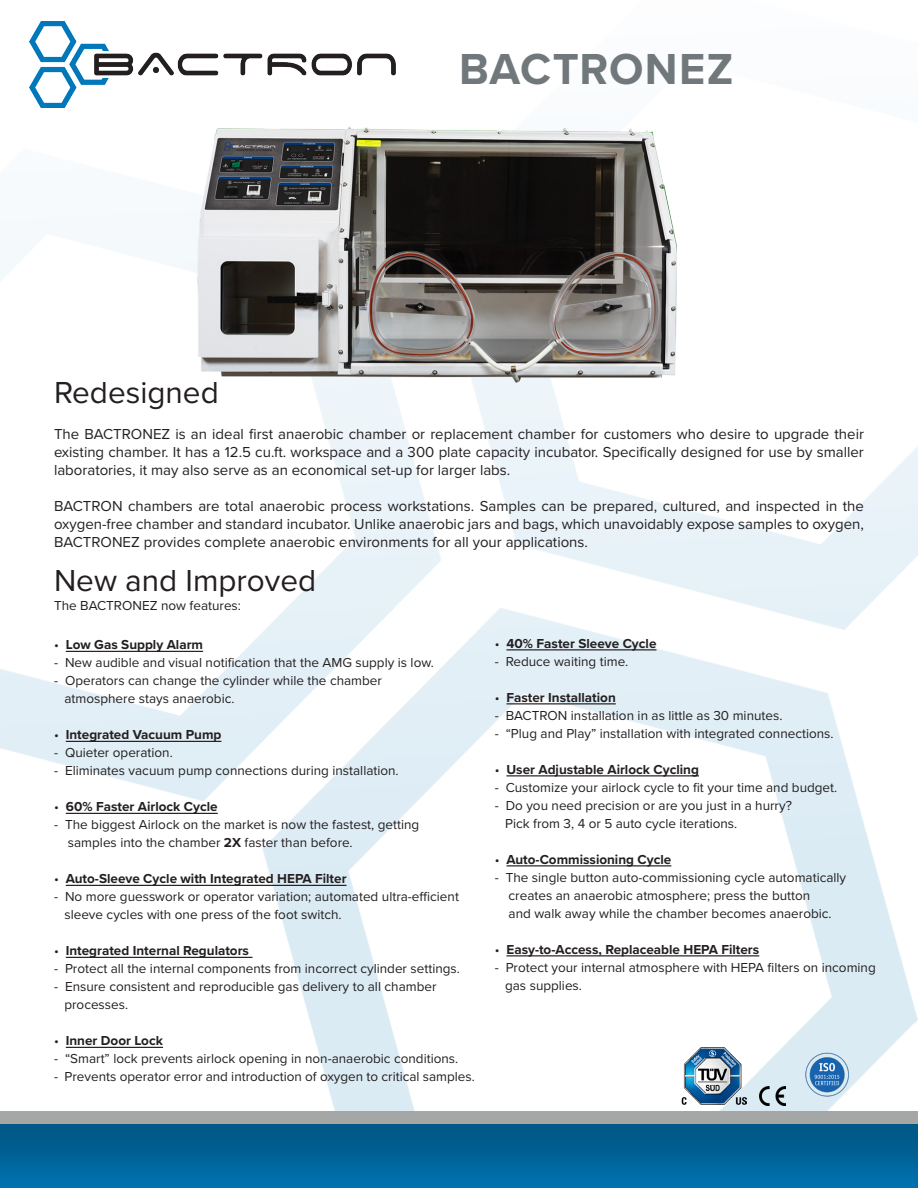
<style>
.page{position:relative;width:918px;height:1188px;background:#fff}
.page>*{position:absolute;margin:0;border:0;box-sizing:border-box;transform-origin:0 0}
.t1{font:700 45px "Proxima Nova";letter-spacing:.025em;color:#71787c}
.t2{font:31.5px "Proxima Nova";color:#231f20}
.t3{font:15px/18px "Proxima Nova";color:#231f20;text-align:justify}
.t4{font:13.5px "Proxima Nova";color:#231f20}
.t5{font:700 13.5px "Proxima Nova";color:#231f20}
.s1{font-weight:400}
.s2{font-weight:700}
</style>
<div class="page">
<img style="left:0;top:40px;width:918px;height:1071px">
<div style="left:0;top:1111px;width:918px;height:77px;background:#a7a6a5;opacity:.75"></div>
<img style="left:181px;top:88px;width:509px;height:331px">
<div style="left:0;top:1111px;width:918px;height:12px;background:#a5a6a6"></div>
<hr style="left:66px;top:651px;width:137px;height:1px;background:#231f20">
<hr style="left:66px;top:741px;width:155px;height:1px;background:#231f20">
<hr style="left:66px;top:813px;width:152px;height:1px;background:#231f20">
<hr style="left:66px;top:885px;width:281px;height:1px;background:#231f20">
<hr style="left:66px;top:957px;width:187px;height:1px;background:#231f20">
<hr style="left:66px;top:1047px;width:97px;height:1px;background:#231f20">
<hr style="left:506px;top:649px;width:151px;height:1px;background:#231f20">
<hr style="left:506px;top:703px;width:110px;height:1px;background:#231f20">
<hr style="left:506px;top:775px;width:193px;height:1px;background:#231f20">
<hr style="left:506px;top:865px;width:165px;height:1px;background:#231f20">
<hr style="left:506px;top:955px;width:253px;height:1px;background:#231f20">
<img style="left:30px;top:21px;width:365px;height:87px">
<img style="left:682px;top:1048px;width:65px;height:57px">
<img style="left:798px;top:1048px;width:57px;height:54px">
<img style="left:759px;top:1086px;width:27px;height:19px">
<p class="t1" style="left:459px;top:36px;width:276px">BACTRONEZ</p>
<p class="t2" style="left:54px;top:369px;width:166px">Redesigned</p>
<p class="t3" style="left:54px;top:424px;width:812px">The BACTRONEZ is an ideal first anaerobic chamber or replacement chamber for customers who desire to upgrade their existing chamber. It has a 12.5 cu.ft. workspace and a 300 plate capacity incubator. Specifically designed for use by smaller laboratories, it may also serve as an economical set-up for larger labs.</p>
<p class="t3" style="left:54px;top:496px;width:812px">BACTRON chambers are total anaerobic process workstations. Samples can be prepared, cultured, and inspected in the oxygen-free chamber and standard incubator. Unlike anaerobic jars and bags, which unavoidably expose samples to oxygen, BACTRONEZ provides complete anaerobic environments for all your applications.</p>
<p class="t2" style="left:54px;top:557px;width:264px">New and Improved</p>
<p class="t4" style="left:54px;top:596px;width:189px">The BACTRONEZ now features:</p>
<p class="t5" style="left:54px;top:635px;width:151px"><span class="s1">•</span> Low Gas Supply Alarm</p>
<p class="t4" style="left:54px;top:653px;width:381px">- New audible and visual notification that the AMG supply is low.</p>
<p class="t4" style="left:54px;top:671px;width:330px">- Operators can change the cylinder while the chamber</p>
<p class="t4" style="left:64px;top:689px;width:172px">atmosphere stays anaerobic.</p>
<p class="t5" style="left:54px;top:725px;width:169px"><span class="s1">•</span> Integrated Vacuum Pump</p>
<p class="t4" style="left:54px;top:743px;width:120px">- Quieter operation.</p>
<p class="t4" style="left:54px;top:761px;width:346px">- Eliminates vacuum pump connections during installation.</p>
<p class="t5" style="left:54px;top:797px;width:165px"><span class="s1">•</span> 60% Faster Airlock Cycle</p>
<p class="t4" style="left:54px;top:815px;width:367px">- The biggest Airlock on the market is now the fastest, getting</p>
<p class="t4" style="left:68px;top:833px;width:286px">samples into the chamber <span class="s2">2X</span> faster than before.</p>
<p class="t5" style="left:54px;top:869px;width:294px"><span class="s1">•</span> Auto-Sleeve Cycle with Integrated HEPA Filter</p>
<p class="t4" style="left:54px;top:887px;width:406px">- No more guesswork or operator variation; automated ultra-efficient</p>
<p class="t4" style="left:64px;top:905px;width:279px">sleeve cycles with one press of the foot switch.</p>
<p class="t5" style="left:54px;top:941px;width:197px"><span class="s1">•</span> Integrated Internal Regulators</p>
<p class="t4" style="left:54px;top:959px;width:408px">- Protect all the internal components from incorrect cylinder settings.</p>
<p class="t4" style="left:54px;top:977px;width:384px">- Ensure consistent and reproducible gas delivery to all chamber</p>
<p class="t4" style="left:64px;top:995px;width:65px">processes.</p>
<p class="t5" style="left:54px;top:1031px;width:111px"><span class="s1">•</span> Inner Door Lock</p>
<p class="t4" style="left:54px;top:1049px;width:406px">- “Smart” lock prevents airlock opening in non-anaerobic conditions.</p>
<p class="t4" style="left:54px;top:1067px;width:422px">- Prevents operator error and introduction of oxygen to critical samples.</p>
<p class="t5" style="left:495px;top:633px;width:163px"><span class="s1">•</span> 40% Faster Sleeve Cycle</p>
<p class="t4" style="left:495px;top:651px;width:135px">- Reduce waiting time.</p>
<p class="t5" style="left:495px;top:687px;width:123px"><span class="s1">•</span> Faster Installation</p>
<p class="t4" style="left:495px;top:705px;width:289px">- BACTRON installation in as little as 30 minutes.</p>
<p class="t4" style="left:495px;top:723px;width:340px">- “Plug and Play” installation with integrated connections.</p>
<p class="t5" style="left:495px;top:759px;width:206px"><span class="s1">•</span> User Adjustable Airlock Cycling</p>
<p class="t4" style="left:495px;top:777px;width:344px">- Customize your airlock cycle to fit your time and budget.</p>
<p class="t4" style="left:495px;top:795px;width:299px">- Do you need precision or are you just in a hurry?</p>
<p class="t4" style="left:505px;top:813px;width:234px">Pick from 3, 4 or 5 auto cycle iterations.</p>
<p class="t5" style="left:495px;top:849px;width:178px"><span class="s1">•</span> Auto-Commissioning Cycle</p>
<p class="t4" style="left:495px;top:867px;width:353px">- The single button auto-commissioning cycle automatically</p>
<p class="t4" style="left:509px;top:885px;width:303px">creates an anaerobic atmosphere; press the button</p>
<p class="t4" style="left:509px;top:903px;width:325px">and walk away while the chamber becomes anaerobic.</p>
<p class="t5" style="left:495px;top:939px;width:266px"><span class="s1">•</span> Easy-to-Access, Replaceable HEPA Filters</p>
<p class="t4" style="left:495px;top:957px;width:383px">- Protect your internal atmosphere with HEPA filters on incoming</p>
<p class="t4" style="left:505px;top:975px;width:78px">gas supplies.</p>
</div>
